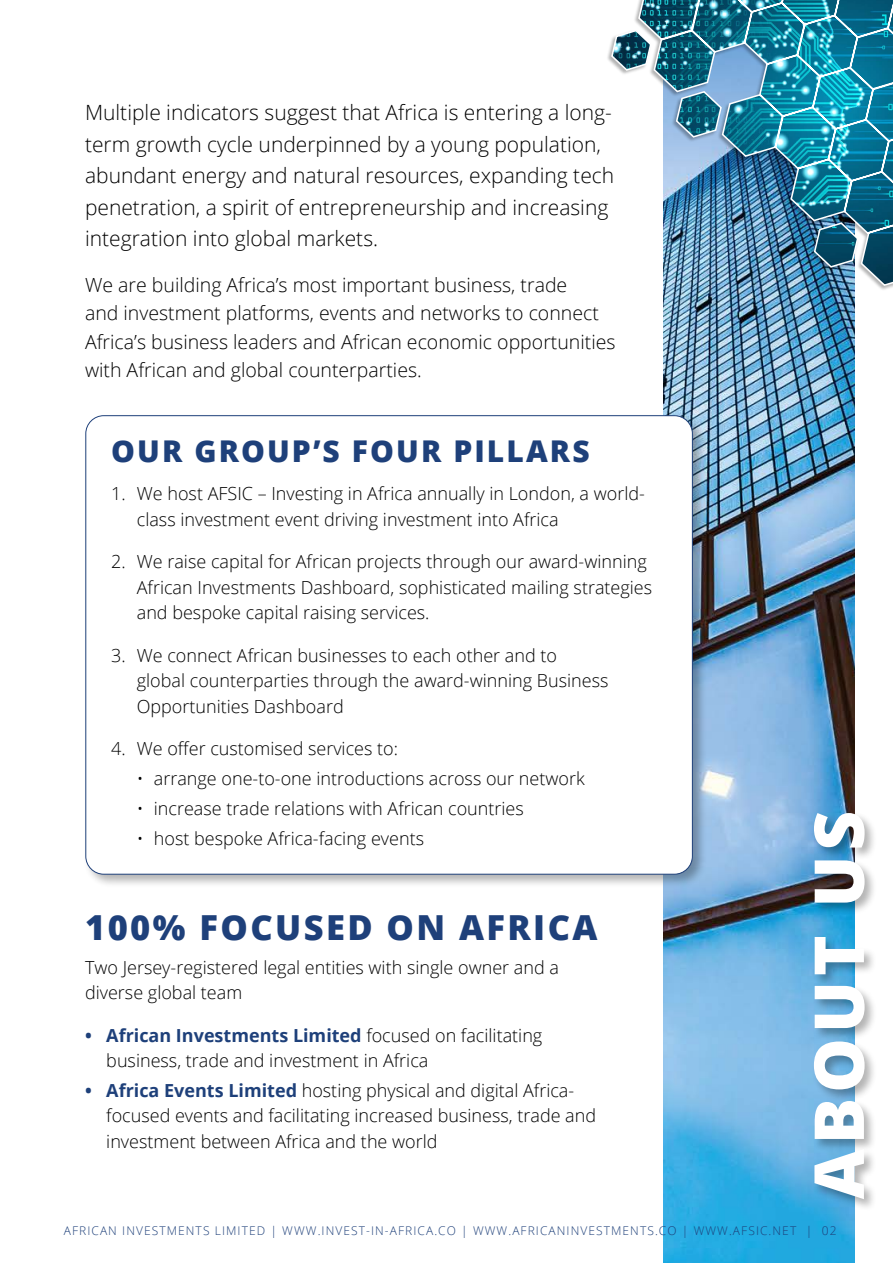
<style>
.page{position:relative;width:893px;height:1263px;background:#fff}
.page>*{position:absolute;margin:0;border:0;box-sizing:border-box;transform-origin:0 0}
.t1{font:800 69px "Open Sans";letter-spacing:.07em;color:#fff}
.t2{font:800 34.5px "Open Sans";letter-spacing:.07em;color:#1e407a}
.t3{font:800 30px "Open Sans";letter-spacing:.07em;color:#1e407a}
.t4{font:300 21px/31.5px "Open Sans";color:#000}
.t5{font:300 19.5px/28.5px "Open Sans";color:#000}
.t6{font:300 18px/25.5px "Open Sans";color:#000}
.t7{font:300 12px "Open Sans";letter-spacing:.09em;color:#1e407a}
.s1{font-weight:700;color:#1e407a}
</style>
<div class="page">
<img style="left:663px;top:292px;width:192px;height:971px">
<div style="left:812px;top:811px;width:65px;height:401px;background:#000;opacity:.3"></div>
<div style="left:83px;top:413px;width:624px;height:476px;background:#000;opacity:.3"></div>
<div style="left:86px;top:416px;width:606px;height:458px;background:#fff;border-radius:18px"></div>
<div style="left:606px;top:0;width:287px;height:292px;background:#000;opacity:.3"></div>
<img style="left:610px;top:0;width:283px;height:287px">
<p class="t4" style="left:85px;top:96px;width:531px">Multiple indicators suggest that Africa is entering a long&shy;term growth cycle underpinned by a young population, abundant energy and natural resources, expanding tech penetration, a spirit of entrepreneurship and increasing integration into global markets.</p>
<p class="t5" style="left:85px;top:270px;width:532px">We are building Africa’s most important business, trade<br>and investment platforms, events and networks to connect Africa’s business leaders and African economic opportunities with African and global counterparties.</p>
<h3 class="t3" style="left:111px;top:428px;width:480px">OUR GROUP’S FOUR PILLARS</h3>
<p class="t6" style="left:137px;top:480px;width:510px;text-indent:-26px">1. We host AFSIC – Investing in Africa annually in London, a world&shy;class investment event driving investment into Africa</p>
<p class="t6" style="left:137px;top:548px;width:517px;text-indent:-26px">2. We raise capital for African projects through our award-winning<br>African Investments Dashboard, sophisticated mailing strategies and bespoke capital raising services.</p>
<p class="t6" style="left:137px;top:642px;width:473px;text-indent:-26px">3. We connect African businesses to each other and to global counterparties through the award-winning Business<br>Opportunities Dashboard</p>
<p class="t6" style="left:111px;top:736px;width:288px">4. We offer customised services to:</p>
<p class="t6" style="left:137px;top:765px;width:449px">• arrange one-to-one introductions across our network</p>
<p class="t6" style="left:137px;top:795px;width:389px">• increase trade relations with African countries</p>
<p class="t6" style="left:137px;top:825px;width:289px">• host bespoke Africa-facing events</p>
<h2 class="t2" style="left:85px;top:901px;width:514px">100% FOCUSED ON AFRICA</h2>
<p class="t6" style="left:85px;top:954px;width:475px">Two Jersey-registered legal entities with single owner and a diverse global team</p>
<p class="t6" style="left:106px;top:1022px;width:438px;text-indent:-21px"><span class="s1">• African Investments Limited</span> focused on facilitating business, trade and investment in Africa</p>
<p class="t6" style="left:106px;top:1077px;width:491px;text-indent:-21px"><span class="s1">• Africa Events Limited</span> hosting physical and digital Africa&shy;focused events and facilitating increased business, trade and investment between Africa and the world</p>
<h1 class="t1" style="left:786px;top:1199px;width:390px;rotate:-90deg">ABOUT US</h1>
<p class="t7" style="left:64px;top:1222px;width:774px">AFRICAN INVESTMENTS LIMITED | WWW.INVEST-IN-AFRICA.CO | WWW.AFRICANINVESTMENTS.CO | WWW.AFSIC.NET | 02</p>
</div>
